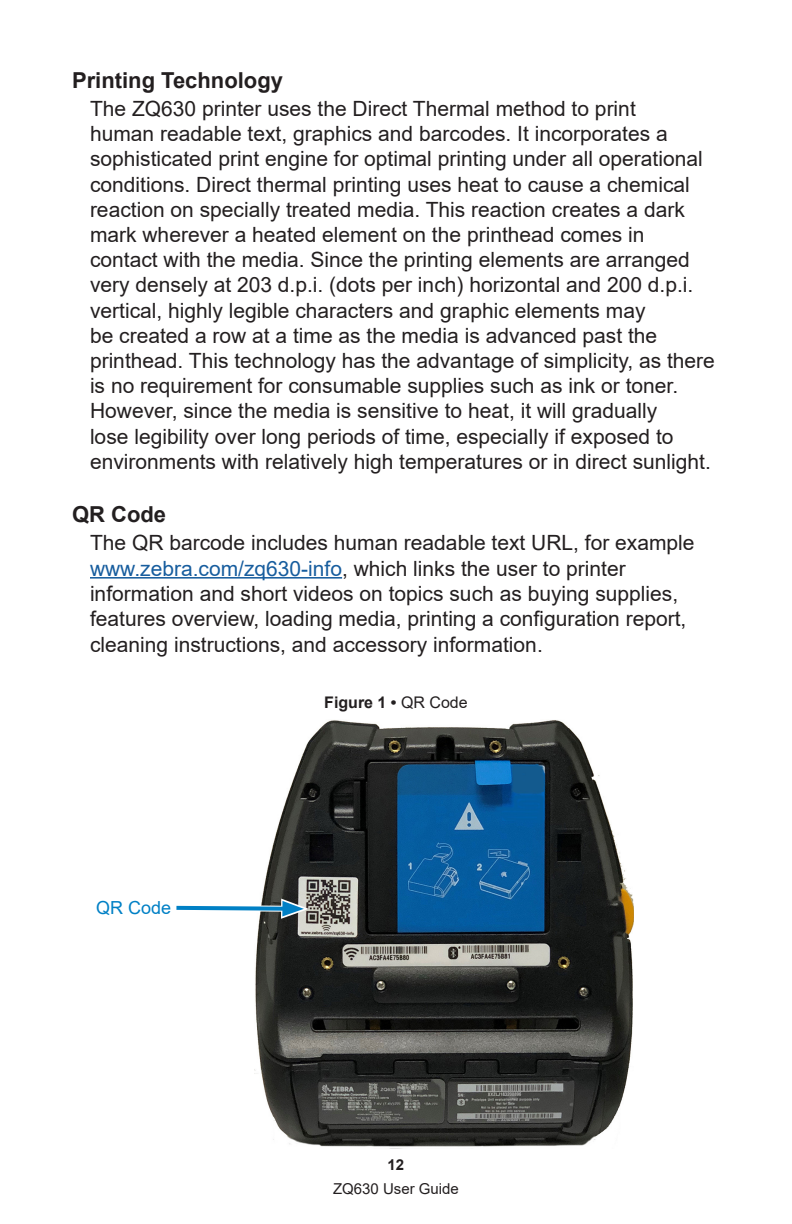
<style>
.page{position:relative;width:792px;height:1224px;background:#fff}
.page>*{position:absolute;margin:0;border:0;box-sizing:border-box;transform-origin:0 0}
.Heading3{font:700 22px "Arial";color:#231f20}
.Body{font:21px/25.2px "Arial";color:#231f20}
.CalloutCentered9pt{font:18px "Arial";color:#0080c5}
.t1{font:700 16px "Arial";color:#231f20}
.t2{font:15px "Arial";color:#231f20}
.t3{font:700 15px "Arial";color:#231f20}
.s1{color:#175d9e}
.s2{font-weight:400}
</style>
<div class="page">
<hr style="left:90px;top:577px;width:252px;height:2px;background:#175d9e">
<img style="left:254px;top:720px;width:380px;height:429px">
<svg style="left:176px;top:899px;width:133px;height:20px"></svg>
<p class="Heading3" style="left:72px;top:65px;width:213px">Printing Technology</p>
<p class="Body" style="left:90px;top:96px;width:626px">The ZQ630 printer uses the Direct Thermal method to print<br>human readable text, graphics and barcodes. It incorporates a sophisticated print engine for optimal printing under all operational conditions. Direct thermal printing uses heat to cause a chemical reaction on specially treated media. This reaction creates a dark mark wherever a heated element on the printhead comes in contact with the media. Since the printing elements are arranged very densely at 203 d.p.i. (dots per inch) horizontal and 200 d.p.i. vertical, highly legible characters and graphic elements may<br>be created a row at a time as the media is advanced past the printhead. This technology has the advantage of simplicity, as there is no requirement for consumable supplies such as ink or toner.<br>However, since the media is sensitive to heat, it will gradually<br>lose legibility over long periods of time, especially if exposed to environments with relatively high temperatures or in direct sunlight.</p>
<p class="Heading3" style="left:72px;top:499px;width:96px">QR Code</p>
<p class="Body" style="left:90px;top:530px;width:606px">The QR barcode includes human readable text URL, for example <span class="s1">www.zebra.com/zq630-info</span>, which links the user to printer information and short videos on topics such as buying supplies, features overview, loading media, printing a configuration report, cleaning instructions, and accessory information.</p>
<p class="t1" style="left:324px;top:691px;width:145px">Figure 1 • <span class="s2">QR Code</span></p>
<p class="CalloutCentered9pt" style="left:96px;top:895px;width:77px">QR Code</p>
<p class="t3" style="left:388px;top:1154px;width:18px">12</p>
<p class="t2" style="left:333px;top:1179px;width:127px">ZQ630 User Guide</p>
</div>
